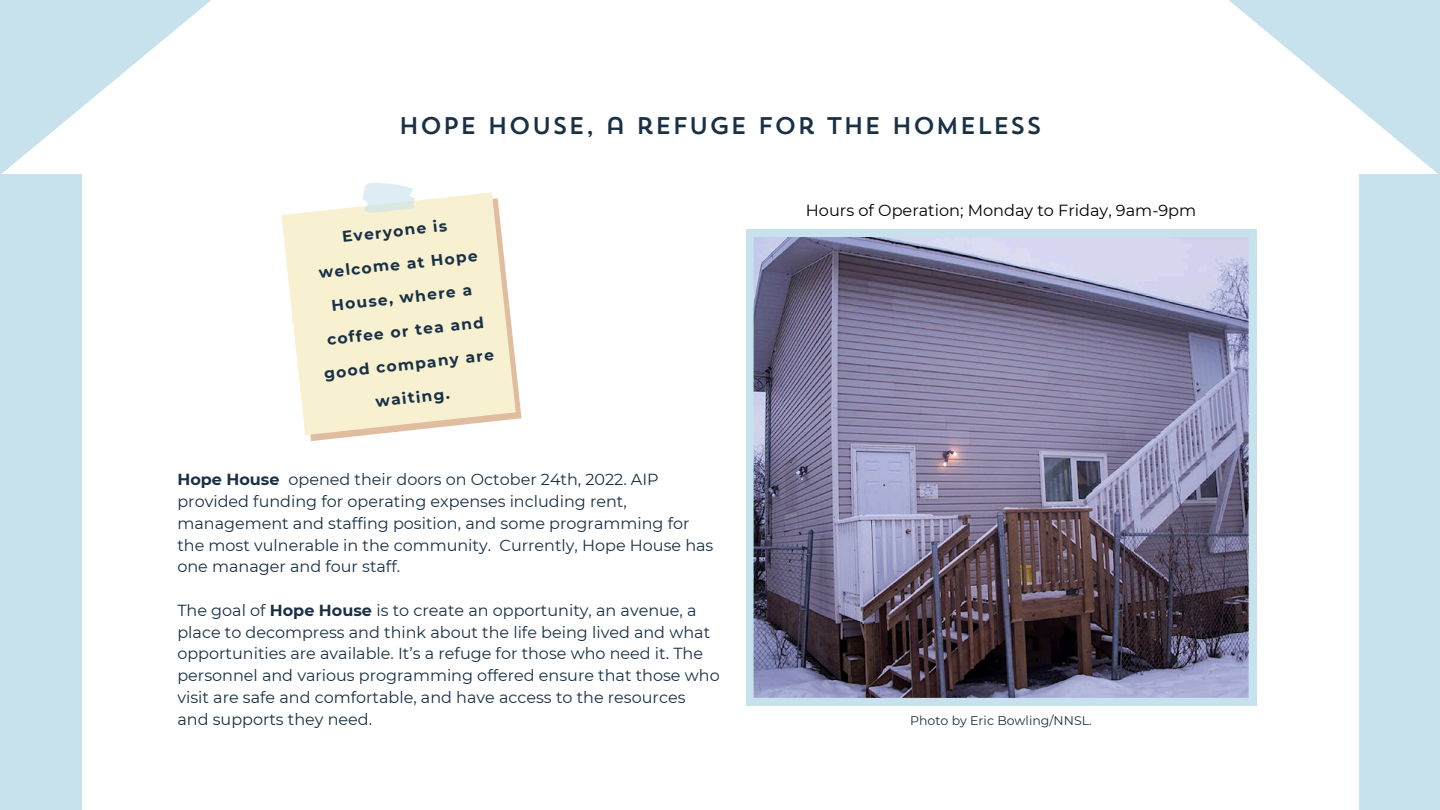
<style>
.page{position:relative;width:1440px;height:810px;background:#fff}
.page>*{position:absolute;margin:0;border:0;box-sizing:border-box;transform-origin:0 0}
.t1{font:24px "Trend Sans One";color:#193046}
.t2{font:16.1px "Montserrat";color:#000}
.t3{font:16px/21.8px "Montserrat";color:#193046}
.t4{font:700 15.5px/33.5px "Montserrat";color:#193046;text-align:center}
.t5{font:12.5px "Montserrat";color:#193046}
.s1{font-weight:700}
</style>
<div class="page">
<div style="left:0;top:175px;width:81px;height:635px;background:#c7e1ed"></div>
<div style="left:1359px;top:175px;width:81px;height:635px;background:#c7e1ed"></div>
<svg style="left:0;top:0;width:211px;height:175px;fill:#c7e1ed"></svg>
<svg style="left:1229px;top:0;width:211px;height:175px;fill:#c7e1ed"></svg>
<svg style="left:746px;top:230px;width:510px;height:475px;background:#7e7b93"></svg>
<svg style="left:310px;top:368px;width:212px;height:73px"></svg>
<svg style="left:281px;top:192px;width:235px;height:243px;background:#f7f0d5"></svg>
<svg style="left:360px;top:183px;width:57px;height:31px;background:#e5eeed"></svg>
<h3 class="t1" style="left:398px;top:116px;width:645px">HOPE HOUSE, A REFUGE FOR THE HOMELESS</h3>
<h3 class="t4" style="left:308px;top:223px;width:172px;rotate:-6deg">Everyone is welcome at Hope<br>House, where a coffee or tea and good company are waiting.</h3>
<h1 class="t3" style="left:177px;top:469px;width:538px"><span class="s1">Hope House</span> opened their doors on October 24th, 2022. AIP provided funding for operating expenses including rent, management and staffing position, and some programming for the most vulnerable in the community. Currently, Hope House has one manager and four staff.</h1>
<p class="t3" style="left:177px;top:599px;width:544px">The goal of <span class="s1">Hope House</span> is to create an opportunity, an avenue, a place to decompress and think about the life being lived and what opportunities are available. It’s a refuge for those who need it. The personnel and various programming offered ensure that those who visit are safe and comfortable, and have access to the resources and supports they need.</p>
<p class="t2" style="left:806px;top:201px;width:392px">Hours of Operation; Monday to Friday, 9am-9pm</p>
<h3 class="t5" style="left:910px;top:713px;width:183px">Photo by Eric Bowling/NNSL.</h3>
</div>
